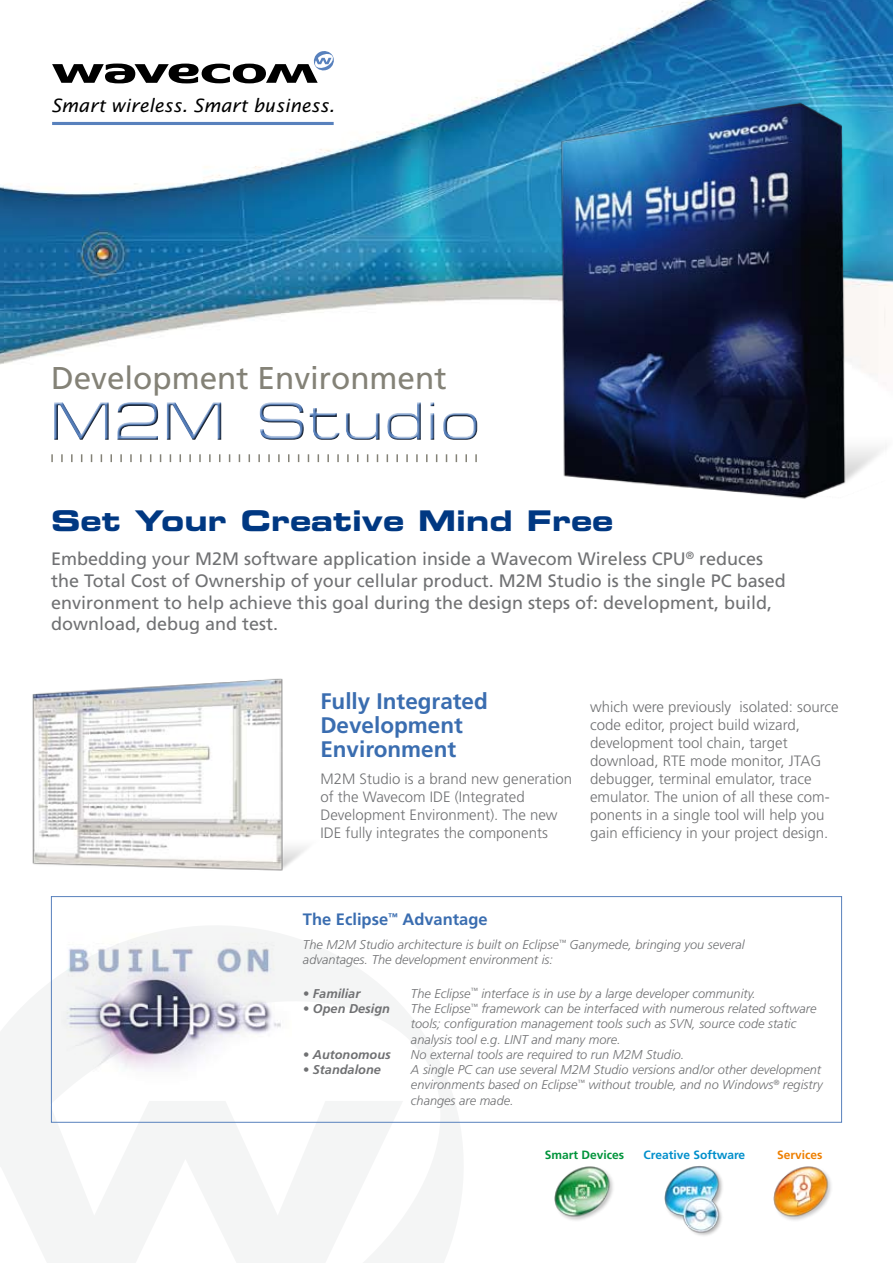
<style>
.page{position:relative;width:893px;height:1263px;background:#fff}
.page>*{position:absolute;margin:0;border:0;box-sizing:border-box;transform-origin:0 0}
.t1{font:54px "Micro Extended";letter-spacing:.05em;color:#5881bd}
.t2{font:31.5px "Frutiger";color:#848277}
.t3{font:28.5px "Eurostile Bold Extended Two";color:#003882}
.t4{font:700 22.5px/24px "Frutiger";color:#3a6db0}
.t5{font:italic 18.3px "Lucida Sans";color:#000}
.t6{font:18px/21.6px "Frutiger";color:#707173}
.t7{font:700 16.5px "Frutiger";color:#3a6db0}
.t8{font:300 15px/18px "Frutiger";color:#707173}
.t9{font:italic 300 12.75px/15.3px "Frutiger";color:#707173}
.t10{font:italic 700 12.75px "Frutiger";color:#707173}
.t11{font:700 12px "Frutiger";color:#008fcb}
.t12{font:700 12px "Frutiger";color:#00943b}
.t13{font:700 12px "Frutiger";color:#ee7f00}
</style>
<div class="page">
<img style="left:0;top:0;width:893px;height:1123px">
<img style="left:516px;top:94px;width:377px;height:423px">
<img style="left:23px;top:668px;width:332px;height:234px">
<svg style="left:52px;top:51px;width:282px;height:32px"></svg>
<hr style="left:52px;top:122px;width:282px;height:3px;background:#5881bd">
<img style="left:554px;top:1166px;width:59px;height:55px">
<img style="left:664px;top:1166px;width:59px;height:70px">
<img style="left:773px;top:1166px;width:58px;height:54px">
<svg style="left:0;top:925px;width:464px;height:338px;fill:#f5f5f5"></svg>
<img style="left:62px;top:909px;width:234px;height:187px">
<div style="left:51px;top:896px;width:791px;height:227px;border:1px solid #5881bd"></div>
<div style="left:52px;top:399px;width:426px;height:41px;background:#fff"></div>
<div style="left:52px;top:401px;width:428px;height:41px;background:#000;opacity:.75"></div>
<svg style="left:51px;top:454px;width:2px;height:8px"></svg>
<svg style="left:61px;top:454px;width:2px;height:8px"></svg>
<svg style="left:71px;top:454px;width:2px;height:8px"></svg>
<svg style="left:110px;top:454px;width:2px;height:8px"></svg>
<svg style="left:120px;top:454px;width:2px;height:8px"></svg>
<svg style="left:130px;top:454px;width:2px;height:8px"></svg>
<svg style="left:140px;top:454px;width:2px;height:8px"></svg>
<svg style="left:189px;top:454px;width:2px;height:8px"></svg>
<svg style="left:199px;top:454px;width:2px;height:8px"></svg>
<svg style="left:209px;top:454px;width:2px;height:8px"></svg>
<svg style="left:258px;top:454px;width:2px;height:8px"></svg>
<svg style="left:268px;top:454px;width:2px;height:8px"></svg>
<svg style="left:278px;top:454px;width:2px;height:8px"></svg>
<svg style="left:327px;top:454px;width:2px;height:8px"></svg>
<svg style="left:337px;top:454px;width:2px;height:8px"></svg>
<svg style="left:347px;top:454px;width:2px;height:8px"></svg>
<svg style="left:396px;top:454px;width:2px;height:8px"></svg>
<svg style="left:406px;top:454px;width:2px;height:8px"></svg>
<svg style="left:416px;top:454px;width:2px;height:8px"></svg>
<svg style="left:426px;top:454px;width:2px;height:8px"></svg>
<svg style="left:465px;top:454px;width:2px;height:8px"></svg>
<svg style="left:475px;top:454px;width:2px;height:8px"></svg>
<h3 class="t5" style="left:51px;top:95px;width:285px">Smart wireless. Smart business.</h3>
<h2 class="t2" style="left:51px;top:359px;width:397px">Development Environment</h2>
<h1 class="t1" style="left:51px;top:373px;width:430px">M2M Studio</h1>
<h3 class="t3" style="left:51px;top:501px;width:564px">Set Your Creative Mind Free</h3>
<p class="t6" style="left:51px;top:548px;width:736px">Embedding your M2M software application inside a Wavecom Wireless CPU<sup>®</sup> reduces the Total Cost of Ownership of your cellular product. M2M Studio is the single PC based environment to help achieve this goal during the design steps of: development, build, download, debug and test.</p>
<h3 class="t4" style="left:320px;top:689px;width:169px">Fully Integrated<br>Development<br>Environment</h3>
<p class="t8" style="left:320px;top:769px;width:253px">M2M Studio is a brand new generation of the Wavecom IDE (Integrated Development Environment). The new IDE fully integrates the components</p>
<p class="t8" style="left:590px;top:697px;width:250px">which were previously isolated: source code editor, project build wizard, development tool chain, target download, RTE mode monitor, JTAG debugger, terminal emulator, trace emulator. The union of all these com&shy;ponents in a single tool will help you gain efficiency in your project design.</p>
<p class="t7" style="left:303px;top:910px;width:186px">The Eclipse<sup>™</sup> Advantage</p>
<p class="t9" style="left:303px;top:937px;width:443px">The M2M Studio architecture is built on Eclipse<sup>™</sup> Ganymede, bringing you several advantages. The development environment is:</p>
<p class="t10" style="left:303px;top:986px;width:59px">• Familiar</p>
<p class="t9" style="left:411px;top:985px;width:346px">The Eclipse<sup>™</sup> interface is in use by a large developer community.</p>
<p class="t10" style="left:303px;top:1001px;width:89px">• Open Design</p>
<p class="t9" style="left:411px;top:1001px;width:407px">The Eclipse<sup>™</sup> framework can be interfaced with numerous related software tools; configuration management tools such as SVN, source code static analysis tool e.g. LINT and many more.</p>
<p class="t10" style="left:303px;top:1047px;width:89px">• Autonomous</p>
<p class="t9" style="left:411px;top:1047px;width:275px">No external tools are required to run M2M Studio.</p>
<p class="t10" style="left:303px;top:1062px;width:79px">• Standalone</p>
<p class="t9" style="left:411px;top:1062px;width:413px">A single PC can use several M2M Studio versions and/or other development environments based on Eclipse<sup>™</sup> without trouble, and no Windows<sup>®</sup> registry changes are made.</p>
<p class="t12" style="left:545px;top:1147px;width:81px">Smart Devices</p>
<p class="t11" style="left:644px;top:1147px;width:103px">Creative Software</p>
<p class="t13" style="left:777px;top:1147px;width:47px">Services</p>
</div>
